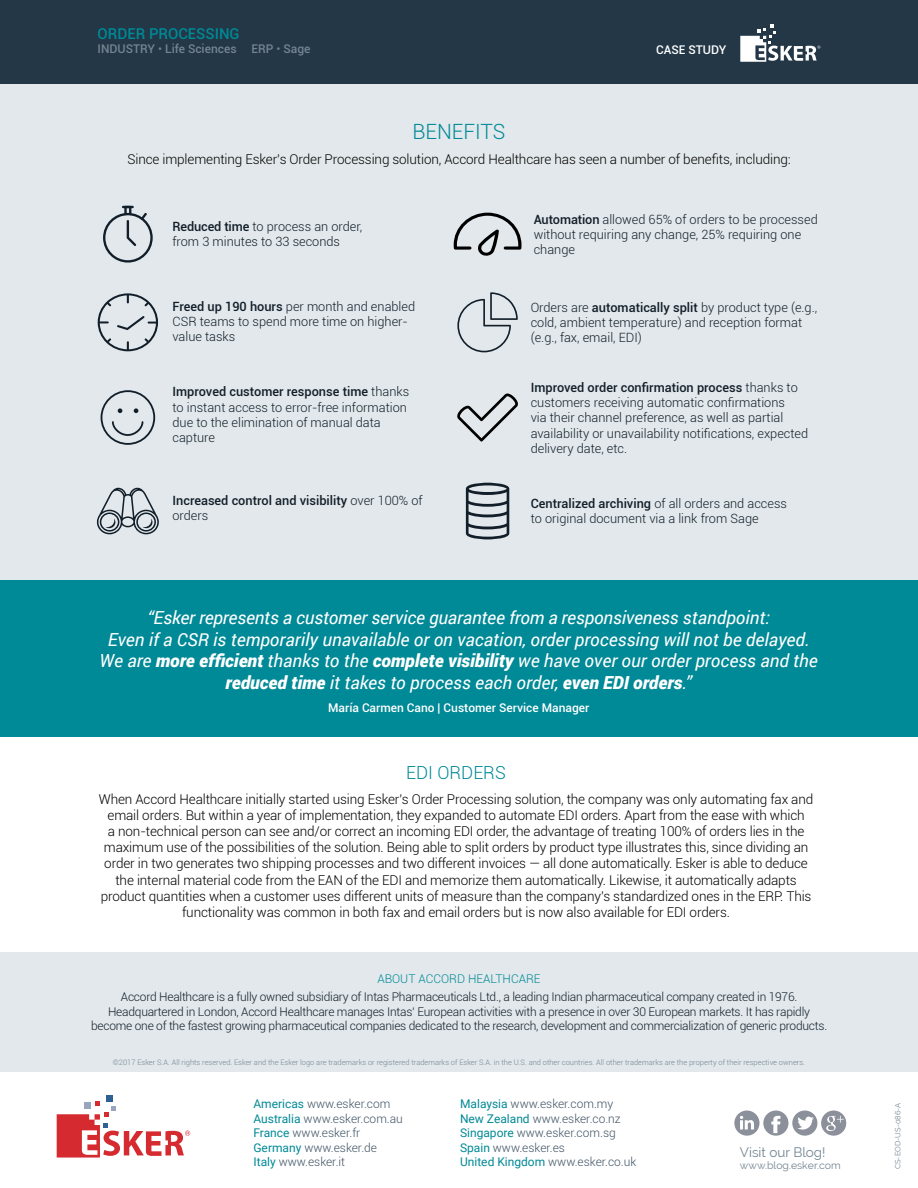
<style>
.page{position:relative;width:918px;height:1188px;background:#fff}
.page>*{position:absolute;margin:0;border:0;box-sizing:border-box;transform-origin:0 0}
.t1{font:300 21px "Roboto";color:#008996}
.t2{font:italic 18px/21.6px "Roboto";color:#fff;text-align:center}
.t3{font:300 18px "Roboto";color:#008996}
.t4{font:500 15px "Roboto";color:#008996}
.t5{font:300 13.5px/16.2px "Roboto";letter-spacing:-.01em;color:#000;text-align:center}
.t6{font:13.5px "Raleway";color:#738592}
.t7{font:300 12.75px/15.3px "Roboto";color:#121e29}
.t8{font:500 12.75px/15.3px "Roboto";color:#121e29}
.t9{font:300 12px/14.4px "Roboto";letter-spacing:-.02em;color:#121e29;text-align:center}
.t10{font:300 12px/14.4px "Roboto";color:#3f5364}
.t11{font:500 12px "Roboto";color:#fff}
.t12{font:500 12px "Roboto";color:#738592}
.t13{font:300 12px "Roboto";color:#008996}
.t14{font:10.5px "Raleway";color:#738592}
.t15{font:300 7.5px "Roboto";color:#738592}
.t16{font:7.5px "Raleway";color:#738592}
.s1{font-weight:400}
.s2{font-weight:500}
.s3{font-weight:300}
.s4{font-weight:900}
.s5{font-weight:400;color:#008996}
</style>
<div class="page">
<div style="left:0;top:0;width:918px;height:84px;background:#233746"></div>
<svg style="left:740px;top:24px;width:80px;height:38px"></svg>
<svg style="left:57px;top:1095px;width:133px;height:63px"></svg>
<div style="left:763px;top:1111px;width:25px;height:25px;background:#8b909b;border-radius:50%"></div>
<svg style="left:771px;top:1116px;width:9px;height:17px"></svg>
<div style="left:734px;top:1111px;width:26px;height:25px;background:#8b909b;border-radius:50%"></div>
<svg style="left:740px;top:1116px;width:14px;height:13px"></svg>
<div style="left:821px;top:1111px;width:25px;height:25px;background:#8b909b;border-radius:50%"></div>
<svg style="left:826px;top:1116px;width:18px;height:15px"></svg>
<div style="left:792px;top:1111px;width:25px;height:25px;background:#8b909b;border-radius:50%"></div>
<svg style="left:797px;top:1117px;width:17px;height:13px"></svg>
<div style="left:0;top:952px;width:918px;height:119px;background:#e2e8eb"></div>
<div style="left:0;top:580px;width:918px;height:157px;background:#008996"></div>
<div style="left:0;top:84px;width:918px;height:496px;background:#e2e8eb"></div>
<svg style="left:101px;top:390px;width:54px;height:55px"></svg>
<svg style="left:457px;top:394px;width:61px;height:48px"></svg>
<svg style="left:457px;top:292px;width:61px;height:60px"></svg>
<svg style="left:98px;top:293px;width:60px;height:58px"></svg>
<svg style="left:97px;top:488px;width:62px;height:46px"></svg>
<svg style="left:466px;top:483px;width:43px;height:56px"></svg>
<svg style="left:454px;top:213px;width:68px;height:43px"></svg>
<svg style="left:103px;top:206px;width:50px;height:57px"></svg>
<p class="t4" style="left:98px;top:23px;width:144px">ORDER PROCESSING</p>
<p class="t12" style="left:98px;top:41px;width:214px">INDUSTRY <span class="s1">•</span> Life Sciences ERP <span class="s1">•</span> Sage</p>
<p class="t11" style="left:656px;top:41px;width:72px">CASE STUDY</p>
<h1 class="t1" style="left:413px;top:117px;width:94px">BENEFITS</h1>
<p class="t5" style="left:127px;top:150px;width:665px">Since implementing Esker's Order Processing solution, Accord Healthcare has seen a number of benefits, including:</p>
<p class="t7" style="left:173px;top:218px;width:191px"><span class="s2">Reduced time</span> to process an order, from 3 minutes to 33 seconds</p>
<p class="t7" style="left:173px;top:298px;width:244px"><span class="s2">Freed up 190 hours</span> per month and enabled<br>CSR teams to spend more time on higher&shy;value tasks</p>
<p class="t7" style="left:534px;top:211px;width:286px"><span class="s2">Automation</span> allowed 65% of orders to be processed without requiring any change, 25% requiring one change</p>
<p class="t7" style="left:531px;top:299px;width:288px">Orders are <span class="s2">automatically split</span> by product type (e.g., cold, ambient temperature) and reception format (e.g., fax, email, EDI)</p>
<p class="t7" style="left:173px;top:384px;width:238px"><span class="s2">Improved customer response time</span> thanks to instant access to error-free information due to the elimination of manual data capture</p>
<p class="t7" style="left:531px;top:379px;width:279px"><span class="s2">Improved order confirmation process</span> thanks to customers receiving automatic confirmations<br>via their channel preference, as well as partial availability or unavailability notifications, expected delivery date, etc.</p>
<p class="t8" style="left:173px;top:492px;width:252px">Increased control and visibility <span class="s3">over 100% of orders</span></p>
<p class="t7" style="left:531px;top:496px;width:258px"><span class="s2">Centralized archiving</span> of all orders and access to original document via a link from Sage</p>
<p class="t2" style="left:100px;top:606px;width:720px">“Esker represents a customer service guarantee from a responsiveness standpoint:<br>Even if a CSR is temporarily unavailable or on vacation, order processing will not be delayed.<br>We are <span class="s4">more efficient</span> thanks to the <span class="s4">complete visibility</span> we have over our order process and the <span class="s4">reduced time</span> it takes to process each order, <span class="s4">even EDI orders</span>.”</p>
<p class="t11" style="left:328px;top:699px;width:263px">María Carmen Cano | Customer Service Manager</p>
<h2 class="t3" style="left:406px;top:760px;width:101px">EDI ORDERS</h2>
<p class="t5" style="left:99px;top:790px;width:716px">When Accord Healthcare initially started using Esker's Order Processing solution, the company was only automating fax and email orders. But within a year of implementation, they expanded to automate EDI orders. Apart from the ease with which<br>a non-technical person can see and/or correct an incoming EDI order, the advantage of treating 100% of orders lies in the maximum use of the possibilities of the solution. Being able to split orders by product type illustrates this, since dividing an order in two generates two shipping processes and two different invoices — all done automatically. Esker is able to deduce the internal material code from the EAN of the EDI and memorize them automatically. Likewise, it automatically adapts product quantities when a customer uses different units of measure than the company's standardized ones in the ERP. This functionality was common in both fax and email orders but is now also available for EDI orders.</p>
<p class="t13" style="left:377px;top:970px;width:165px">ABOUT ACCORD HEALTHCARE</p>
<p class="t9" style="left:91px;top:989px;width:738px">Accord Healthcare is a fully owned subsidiary of Intas Pharmaceuticals Ltd., a leading Indian pharmaceutical company created in 1976.<br>Headquartered in London, Accord Healthcare manages Intas’ European activities with a presence in over 30 European markets. It has rapidly become one of the fastest growing pharmaceutical companies dedicated to the research, development and commercialization of generic products.</p>
<p class="t15" style="left:113px;top:1057px;width:694px">©2017 Esker S.A. All rights reserved. Esker and the Esker logo are trademarks or registered trademarks of Esker S.A. in the U.S. and other countries. All other trademarks are the property of their respective owners.</p>
<p class="t10" style="left:253px;top:1097px;width:151px"><span class="s5">Americas</span> www.esker.com<br><span class="s5">Australia</span> www.esker.com.au<br><span class="s5">France</span> www.esker.fr<br><span class="s5">Germany</span> www.esker.de<br><span class="s5">Italy</span> www.esker.it</p>
<p class="t10" style="left:460px;top:1097px;width:178px"><span class="s5">Malaysia</span> www.esker.com.my<br><span class="s5">New Zealand</span> www.esker.co.nz<br><span class="s5">Singapore</span> www.esker.com.sg<br><span class="s5">Spain</span> www.esker.es<br><span class="s5">United Kingdom</span> www.esker.co.uk</p>
<p class="t6" style="left:740px;top:1144px;width:87px">Visit our Blog!</p>
<p class="t14" style="left:740px;top:1159px;width:102px">www.blog.esker.com</p>
<p class="t16" style="left:893px;top:1169px;width:68px;rotate:-90deg">CS-EOD-US-086-A</p>
</div>
